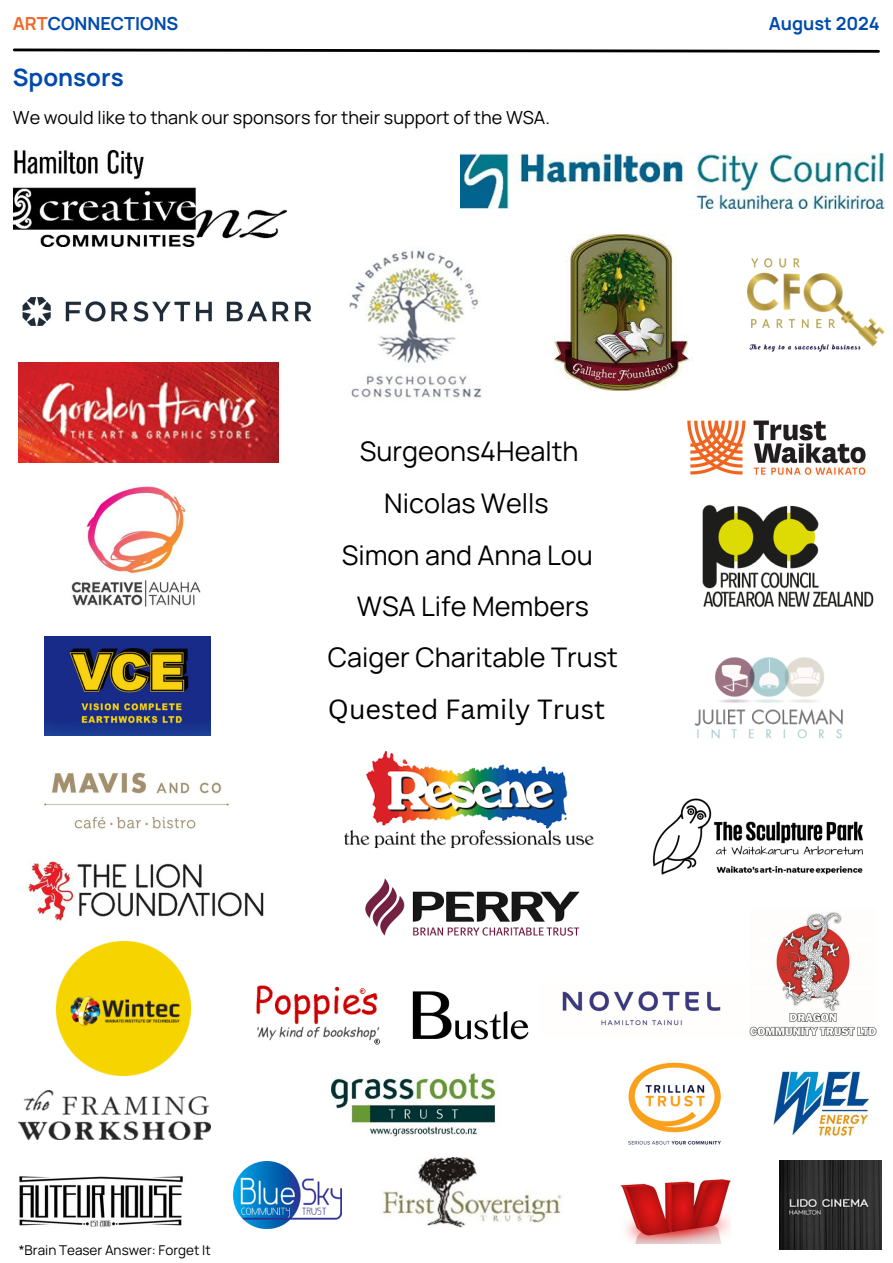
<style>
.page{position:relative;width:893px;height:1263px;background:#fff}
.page>*{position:absolute;margin:0;border:0;box-sizing:border-box;transform-origin:0 0}
.t1{font:27px "Manrope";color:#000}
.t2{font:27px "Canva Sans";color:#000}
.t3{font:700 24px "Manrope";color:#004aad}
.t4{font:18px "Manrope";color:#000}
.t5{font:700 18px "Manrope";color:#004aad}
.t6{font:13.5px "Manrope";color:#000}
.s1{color:#f3662a}
</style>
<div class="page">
<img style="left:702px;top:504px;width:172px;height:104px">
<img style="left:19px;top:363px;width:259px;height:99px">
<img style="left:460px;top:154px;width:424px;height:54px">
<img style="left:44px;top:772px;width:186px;height:57px">
<img style="left:22px;top:297px;width:290px;height:29px">
<img style="left:747px;top:258px;width:137px;height:94px">
<img style="left:749px;top:912px;width:128px;height:124px">
<img style="left:233px;top:1162px;width:108px;height:66px">
<img style="left:382px;top:1157px;width:180px;height:71px">
<img style="left:28px;top:861px;width:236px;height:60px">
<img style="left:14px;top:151px;width:273px;height:95px">
<img style="left:71px;top:486px;width:130px;height:121px">
<img style="left:331px;top:1072px;width:165px;height:65px">
<img style="left:19px;top:1176px;width:164px;height:51px">
<img style="left:620px;top:1179px;width:110px;height:64px">
<img style="left:779px;top:1160px;width:102px;height:90px">
<img style="left:256px;top:985px;width:125px;height:60px">
<img style="left:19px;top:1090px;width:191px;height:49px">
<img style="left:412px;top:991px;width:117px;height:49px">
<img style="left:773px;top:1071px;width:96px;height:66px">
<img style="left:45px;top:636px;width:165px;height:99px">
<img style="left:554px;top:234px;width:139px;height:156px">
<img style="left:628px;top:1062px;width:93px;height:83px">
<img style="left:344px;top:751px;width:250px;height:98px">
<svg style="left:13px;top:48px;width:867px;height:5px"></svg>
<img style="left:687px;top:420px;width:179px;height:55px">
<img style="left:562px;top:991px;width:159px;height:35px">
<img style="left:652px;top:798px;width:211px;height:77px">
<img style="left:365px;top:878px;width:215px;height:58px">
<img style="left:56px;top:941px;width:135px;height:135px">
<img style="left:349px;top:250px;width:133px;height:148px">
<img style="left:694px;top:657px;width:149px;height:82px">
<p class="t5" style="left:13px;top:11px;width:167px"><span class="s1">ART</span>CONNECTIONS</p>
<p class="t5" style="left:769px;top:11px;width:113px">August 2024</p>
<p class="t3" style="left:13px;top:60px;width:112px">Sponsors</p>
<p class="t4" style="left:13px;top:105px;width:538px">We would like to thank our sponsors for their support of the WSA.</p>
<p class="t1" style="left:360px;top:433px;width:220px">Surgeons4Health</p>
<p class="t1" style="left:384px;top:484px;width:166px">Nicolas Wells</p>
<p class="t1" style="left:342px;top:536px;width:253px">Simon and Anna Lou</p>
<p class="t1" style="left:357px;top:587px;width:234px">WSA Life Members</p>
<p class="t1" style="left:328px;top:639px;width:292px">Caiger Charitable Trust</p>
<p class="t2" style="left:328px;top:690px;width:279px">Quested Family Trust</p>
<p class="t6" style="left:19px;top:1240px;width:194px">*Brain Teaser Answer: Forget It</p>
</div>
